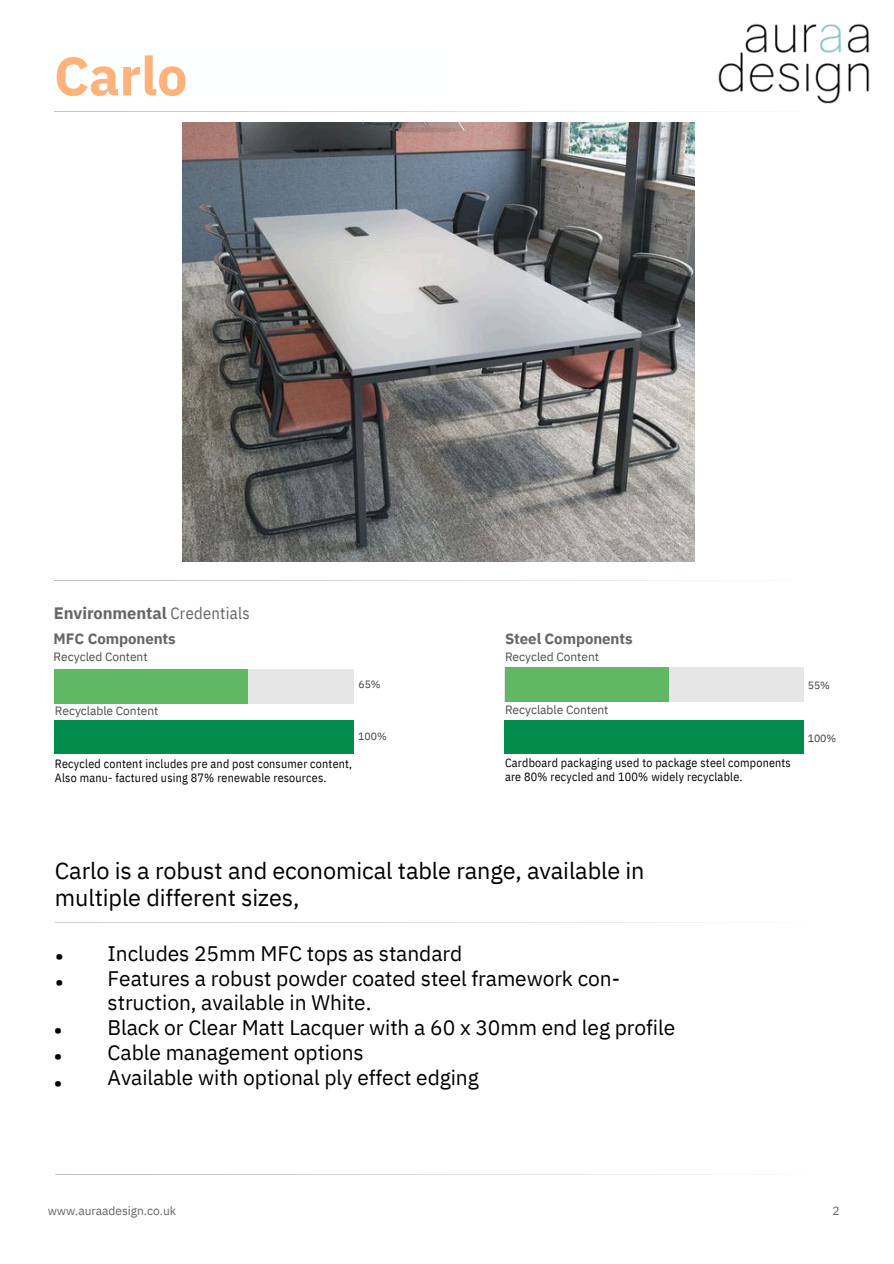
<style>
.page{position:relative;width:894px;height:1264px;background:#fff}
.page>*{position:absolute;margin:0;border:0;box-sizing:border-box;transform-origin:0 0}
.t1{font:700 54px "IBM Plex Sans";letter-spacing:-.005em;color:#ffb27a}
.t2{font:23.4px/26.4px "IBM Plex Sans";letter-spacing:-.005em;color:#000}
.t3{font:21px/24.8px "IBM Plex Sans";letter-spacing:-.005em;color:#000}
.t4{font:700 16.5px "IBM Plex Sans";letter-spacing:-.005em;color:#666665}
.t5{font:700 15px "IBM Plex Sans";letter-spacing:-.005em;color:#666665}
.t6{font:12px/14px "IBM Plex Sans Cond";letter-spacing:.02em;color:#000}
.t7{font:12px "IBM Plex Sans";letter-spacing:-.005em;color:#4d4d4c}
.t8{font:12px "IBM Plex Sans";letter-spacing:-.005em;color:#646568}
.t9{font:10.5px "IBM Plex Sans";letter-spacing:-.005em;color:#3c3c3b}
.s1{font-family:"IBM Plex Sans Cond";font-weight:400}
</style>
<div class="page">
<svg style="left:54px;top:111px;width:653px;height:1px"></svg>
<div style="left:54px;top:669px;width:299px;height:34px;background:#e6e6e6"></div>
<div style="left:54px;top:669px;width:193px;height:34px;background:#60b864"></div>
<div style="left:55px;top:720px;width:299px;height:34px;background:#028d4c"></div>
<hr style="left:55px;top:922px;width:784px;height:1px;background:#585656">
<div style="left:504px;top:720px;width:299px;height:34px;background:#028d4c"></div>
<div style="left:504px;top:668px;width:299px;height:33px;background:#e6e6e6"></div>
<div style="left:505px;top:668px;width:163px;height:34px;background:#60b864"></div>
<hr style="left:54px;top:580px;width:784px;height:1px;background:#585656">
<img style="left:182px;top:122px;width:512px;height:439px">
<hr style="left:55px;top:1174px;width:785px;height:1px;background:#4f5152">
<img style="left:718px;top:23px;width:151px;height:81px">
<h1 class="t1" style="left:54px;top:40px;width:135px">Carlo</h1>
<p class="t4" style="left:54px;top:602px;width:197px">Environmental <span class="s1">Credentials</span></p>
<p class="t5" style="left:54px;top:629px;width:124px">MFC Components</p>
<p class="t7" style="left:54px;top:649px;width:95px">Recycled Content</p>
<p class="t7" style="left:55px;top:702px;width:105px">Recyclable Content</p>
<h6 class="t9" style="left:358px;top:677px;width:24px">65%</h6>
<h5 class="t9" style="left:358px;top:728px;width:30px">100%</h5>
<h6 class="t5" style="left:505px;top:628px;width:129px">Steel Components</h6>
<h6 class="t7" style="left:505px;top:648px;width:95px">Recycled Content</h6>
<p class="t7" style="left:505px;top:701px;width:105px">Recyclable Content</p>
<h6 class="t6" style="left:55px;top:756px;width:299px">Recycled content includes pre and post consumer content,<br>Also manu- factured using 87% renewable resources.</h6>
<h2 class="t6" style="left:505px;top:755px;width:287px">Cardboard packaging used to package steel components are 80% recycled and 100% widely recyclable.</h2>
<h6 class="t9" style="left:807px;top:678px;width:24px">55%</h6>
<p class="t9" style="left:807px;top:731px;width:30px">100%</p>
<p class="t2" style="left:55px;top:857px;width:591px">Carlo is a robust and economical table range, available in multiple different sizes,</p>
<h4 class="t2" style="left:55px;top:941px;width:11px">• •</h4>
<h5 class="t3" style="left:108px;top:940px;width:569px">Includes 25mm MFC tops as standard<br>Features a robust powder coated steel framework con&shy;struction, available in White.<br>Black or Clear Matt Lacquer with a 60 x 30mm end leg profile Cable management options<br>Available with optional ply effect edging</h5>
<h6 class="t2" style="left:54px;top:1016px;width:11px;text-align:justify">• • •</h6>
<h3 class="t8" style="left:48px;top:1202px;width:130px">www.auraadesign.co.uk</h3>
<h6 class="t8" style="left:832px;top:1202px;width:9px">2</h6>
</div>
